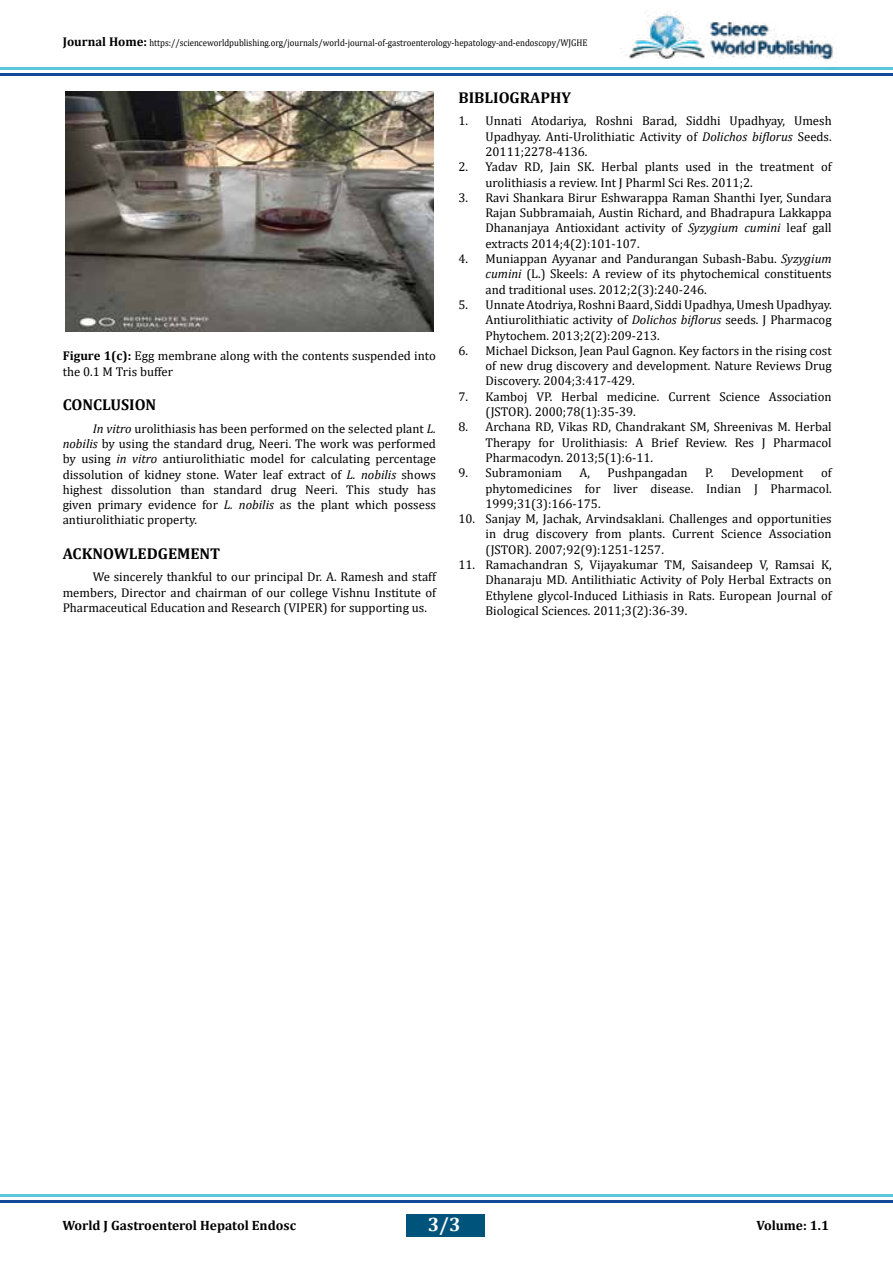
<style>
.page{position:relative;width:893px;height:1263px;background:#fff}
.page>*{position:absolute;margin:0;border:0;box-sizing:border-box;transform-origin:0 0}
.t1{font:700 19.5px "Cambria";color:#fff}
.t2{font:700 15.75px "Cambria";color:#000}
.t3{font:700 13.5px "Cambria";color:#000}
.t4{font:12.75px/15.3px "Cambria";color:#000;text-align:justify}
.t5{font:9.75px "Cambria";color:#000;scale:.9 1}
.s1{font-weight:700;font-size:12.75px}
.s2{font-weight:700}
.s3{font-style:italic}
</style>
<div class="page">
<hr style="left:0;top:1194px;width:893px;height:2px;background:#59c7d9">
<hr style="left:0;top:1200px;width:893px;height:2px;background:#124a99">
<hr style="left:0;top:68px;width:893px;height:2px;background:#59c7d9">
<hr style="left:0;top:74px;width:893px;height:2px;background:#124a99">
<img style="left:596px;top:12px;width:264px;height:62px">
<div style="left:406px;top:1213px;width:79px;height:23px;background:#00547b"></div>
<img style="left:66px;top:91px;width:368px;height:241px">
<p class="t5" style="left:63px;top:37px;width:585px"><span class="s1">Journal Home:</span> https://scienceworldpublishing.org/journals/world-journal-of-gastroenterology-hepatology-and-endoscopy/WJGHE</p>
<p class="t4" style="left:63px;top:348px;width:375px"><span class="s2">Figure 1(c):</span> Egg membrane along with the contents suspended into the 0.1 M Tris buffer</p>
<p class="t2" style="left:63px;top:393px;width:95px">CONCLUSION</p>
<p class="t4" style="left:63px;top:421px;width:375px;text-indent:30px"><span class="s3">In vitro</span> urolithiasis has been performed on the selected plant <span class="s3">L. nobilis</span> by using the standard drug, Neeri. The work was performed by using <span class="s3">in vitro</span> antiurolithiatic model for calculating percentage dissolution of kidney stone. Water leaf extract of <span class="s3">L. nobilis</span> shows highest dissolution than standard drug Neeri. This study has given primary evidence for <span class="s3">L. nobilis</span> as the plant which possess antiurolithiatic property.</p>
<p class="t2" style="left:63px;top:542px;width:159px">ACKNOWLEDGEMENT</p>
<p class="t4" style="left:63px;top:569px;width:375px;text-indent:30px">We sincerely thankful to our principal Dr. A. Ramesh and staff members, Director and chairman of our college Vishnu Institute of Pharmaceutical Education and Research (VIPER) for supporting us.</p>
<p class="t2" style="left:458px;top:86px;width:114px">BIBLIOGRAPHY</p>
<p class="t4" style="left:485px;top:113px;width:348px;text-indent:-27px">1. Unnati Atodariya, Roshni Barad, Siddhi Upadhyay, Umesh Upadhyay. Anti-Urolithiatic Activity of <span class="s3">Dolichos biflorus</span> Seeds.<br>20111;2278-4136.</p>
<p class="t4" style="left:485px;top:159px;width:348px;text-indent:-27px">2. Yadav RD, Jain SK. Herbal plants used in the treatment of urolithiasis a review. Int J Pharml Sci Res. 2011;2.</p>
<p class="t4" style="left:485px;top:190px;width:348px;text-indent:-27px">3. Ravi Shankara Birur Eshwarappa Raman Shanthi Iyer, Sundara Rajan Subbramaiah, Austin Richard, and Bhadrapura Lakkappa Dhananjaya Antioxidant activity of <span class="s3">Syzygium cumini</span> leaf gall extracts 2014;4(2):101-107.</p>
<p class="t4" style="left:485px;top:251px;width:348px;text-indent:-27px">4. Muniappan Ayyanar and Pandurangan Subash-Babu. <span class="s3">Syzygium cumini</span> (L.) Skeels: A review of its phytochemical constituents and traditional uses. 2012;2(3):240-246.</p>
<p class="t4" style="left:485px;top:297px;width:348px;text-indent:-27px">5. Unnate Atodriya, Roshni Baard, Siddi Upadhya, Umesh Upadhyay.<br>Antiurolithiatic activity of <span class="s3">Dolichos biflorus</span> seeds. J Pharmacog Phytochem. 2013;2(2):209-213.</p>
<p class="t4" style="left:485px;top:343px;width:348px;text-indent:-27px">6. Michael Dickson, Jean Paul Gagnon. Key factors in the rising cost of new drug discovery and development. Nature Reviews Drug Discovery. 2004;3:417-429.</p>
<p class="t4" style="left:485px;top:389px;width:348px;text-indent:-27px">7. Kamboj VP. Herbal medicine. Current Science Association (JSTOR). 2000;78(1):35-39.</p>
<p class="t4" style="left:485px;top:419px;width:348px;text-indent:-27px">8. Archana RD, Vikas RD, Chandrakant SM, Shreenivas M. Herbal Therapy for Urolithiasis: A Brief Review. Res J Pharmacol Pharmacodyn. 2013;5(1):6-11.</p>
<p class="t4" style="left:458px;top:465px;width:105px">9. Subramoniam</p>
<p class="t4" style="left:579px;top:465px;width:12px">A,</p>
<p class="t4" style="left:608px;top:465px;width:82px">Pushpangadan</p>
<p class="t4" style="left:705px;top:465px;width:100px">P. Development</p>
<p class="t4" style="left:485px;top:465px;width:348px;text-indent:336px">of phytomedicines for liver disease. Indian J Pharmacol.<br>1999;31(3):166-175.</p>
<p class="t4" style="left:485px;top:511px;width:348px;text-indent:-27px">10. Sanjay M, Jachak, Arvindsaklani. Challenges and opportunities in drug discovery from plants. Current Science Association (JSTOR). 2007;92(9):1251-1257.</p>
<p class="t4" style="left:485px;top:557px;width:348px;text-indent:-27px">11. Ramachandran S, Vijayakumar TM, Saisandeep V, Ramsai K, Dhanaraju MD. Antilithiatic Activity of Poly Herbal Extracts on Ethylene glycol-Induced Lithiasis in Rats. European Journal of Biological Sciences. 2011;3(2):36-39.</p>
<h1 class="t1" style="left:428px;top:1211px;width:34px">3/3</h1>
<p class="t3" style="left:62px;top:1216px;width:235px">World J Gastroenterol Hepatol Endosc</p>
<p class="t3" style="left:756px;top:1216px;width:74px">Volume: 1.1</p>
</div>
